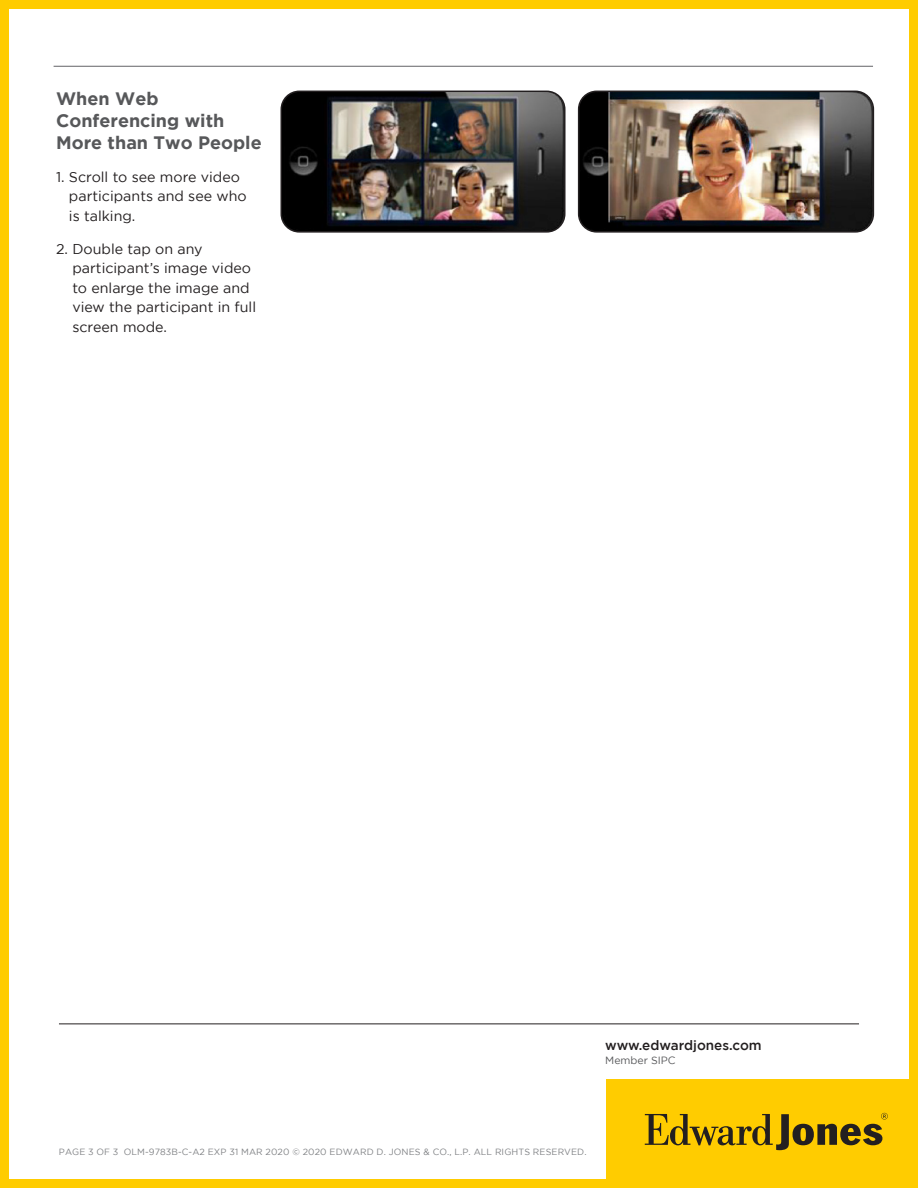
<style>
.page{position:relative;width:918px;height:1188px;background:#fff}
.page>*{position:absolute;margin:0;border:0;box-sizing:border-box;transform-origin:0 0}
.Body{font:700 18px/21.6px "Gotham";color:#57585a}
.Body-2{font:14.25px/19.5px "Gotham";color:#231f20}
.t1{font:500 13.5px "Gotham";color:#231f20}
.t2{font:10.5px "Gotham";color:#57585a}
.t3{font:9px "Gotham";letter-spacing:.01em;color:#808285}
</style>
<div class="page">
<hr style="left:54px;top:66px;width:819px;height:1px;background:#636366">
<img style="left:281px;top:91px;width:282px;height:139px">
<div style="left:281px;top:91px;width:285px;height:142px;border:2px solid #231f20;border-radius:18px"></div>
<img style="left:579px;top:91px;width:294px;height:139px">
<div style="left:578px;top:91px;width:296px;height:142px;border:2px solid #231f20;border-radius:18px"></div>
<hr style="left:59px;top:1024px;width:800px;height:1px;background:#231f20">
<div style="left:0;top:0;width:918px;height:1188px;border:9px solid #fc0"></div>
<div style="left:606px;top:1079px;width:312px;height:109px;background:#fc0"></div>
<svg style="left:645px;top:1113px;width:243px;height:38px"></svg>
<p class="Body" style="left:56px;top:88px;width:207px">When Web<br>Conferencing with<br>More than Two People</p>
<p class="Body-2" style="left:69px;top:167px;width:179px;text-indent:-13px">1. Scroll to see more video participants and see who is talking.</p>
<p class="Body-2" style="left:72px;top:239px;width:185px;text-indent:-16px">2. Double tap on any participant’s image video to enlarge the image and view the participant in full screen mode.</p>
<p class="t1" style="left:605px;top:1038px;width:158px">www.edwardjones.com</p>
<p class="t2" style="left:605px;top:1054px;width:72px">Member SIPC</p>
<p class="t3" style="left:59px;top:1147px;width:529px">PAGE 3 OF 3 OLM-9783B-C-A2 EXP 31 MAR 2020 © 2020 EDWARD D. JONES &amp; CO., L.P. ALL RIGHTS RESERVED.</p>
</div>
